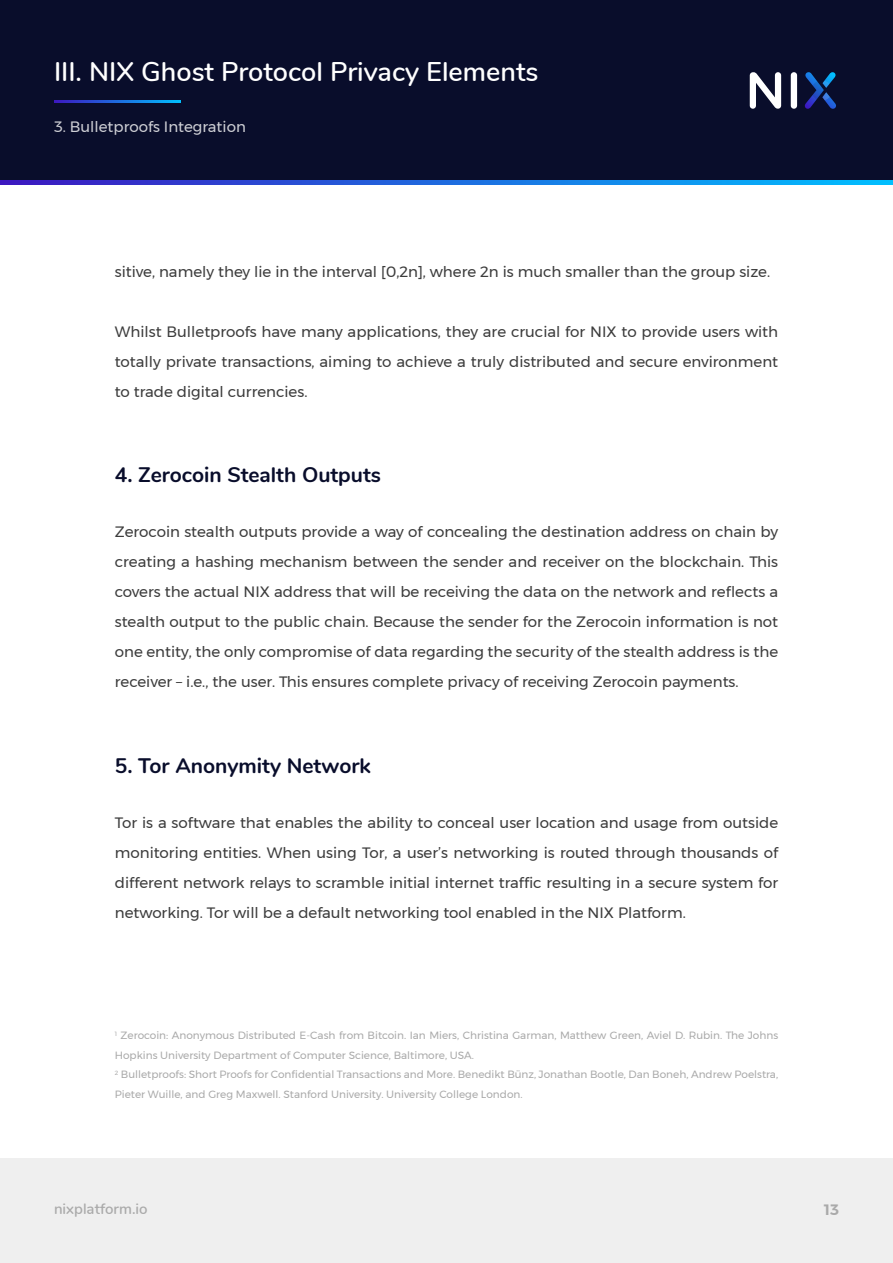
<style>
.page{position:relative;width:893px;height:1263px;background:#fff}
.page>*{position:absolute;margin:0;border:0;box-sizing:border-box;transform-origin:0 0}
.t1{font:600 27px "Nunito";color:#fff}
.t2{font:700 21px "Nunito";color:#090d2b}
.t3{font:15px/30px "Montserrat";color:#3c3c3c;text-align:justify}
.t4{font:15px "Montserrat";color:#fff}
.t5{font:600 15px "Nunito";color:#aaa}
.t6{font:600 15px "Montserrat";color:#aaa}
.t7{font:10.5px/19.5px "Montserrat";color:#aaa}
</style>
<div class="page">
<div style="left:0;top:0;width:893px;height:181px;background:#090d2b"></div>
<svg style="left:54px;top:101px;width:126px;height:1px"></svg>
<svg style="left:1px;top:180px;width:892px;height:4px;background:#1e6bde"></svg>
<hr style="left:0;top:1159px;width:1px;height:104px;background:#efefef">
<div style="left:1px;top:1159px;width:892px;height:104px;background:#efefef"></div>
<svg style="left:750px;top:72px;width:31px;height:37px"></svg>
<div style="left:791px;top:72px;width:6px;height:37px;background:#fff;border-radius:3px"></div>
<svg style="left:805px;top:72px;width:31px;height:37px"></svg>
<h1 class="t1" style="left:54px;top:52px;width:486px">III. NIX Ghost Protocol Privacy Elements</h1>
<p class="t4" style="left:54px;top:115px;width:193px">3. Bulletproofs Integration</p>
<p class="t3" style="left:115px;top:256px;width:657px">sitive, namely they lie in the interval [0,2n], where 2n is much smaller than the group size.</p>
<p class="t3" style="left:115px;top:316px;width:665px">Whilst Bulletproofs have many applications, they are crucial for NIX to provide users with totally private transactions, aiming to achieve a truly distributed and secure environment to trade digital currencies.</p>
<h2 class="t2" style="left:115px;top:459px;width:268px">4. Zerocoin Stealth Outputs</h2>
<p class="t3" style="left:115px;top:517px;width:665px">Zerocoin stealth outputs provide a way of concealing the destination address on chain by creating a hashing mechanism between the sender and receiver on the blockchain. This covers the actual NIX address that will be receiving the data on the network and reflects a stealth output to the public chain. Because the sender for the Zerocoin information is not one entity, the only compromise of data regarding the security of the stealth address is the receiver – i.e., the user. This ensures complete privacy of receiving Zerocoin payments.</p>
<h2 class="t2" style="left:115px;top:750px;width:257px">5. Tor Anonymity Network</h2>
<p class="t3" style="left:115px;top:807px;width:665px">Tor is a software that enables the ability to conceal user location and usage from outside monitoring entities. When using Tor, a user’s networking is routed through thousands of different network relays to scramble initial internet traffic resulting in a secure system for networking. Tor will be a default networking tool enabled in the NIX Platform.</p>
<p class="t7" style="left:115px;top:1026px;width:665px"><sup>1</sup> Zerocoin: Anonymous Distributed E-Cash from Bitcoin. Ian Miers, Christina Garman, Matthew Green, Aviel D. Rubin. The Johns Hopkins University Department of Computer Science, Baltimore, USA.<br><sup>2</sup> Bulletproofs: Short Proofs for Confidential Transactions and More. Benedikt Bünz, Jonathan Bootle, Dan Boneh, Andrew Poelstra, Pieter Wuille, and Greg Maxwell. Stanford University. University College London.</p>
<p class="t5" style="left:54px;top:1197px;width:95px">nixplatform.io</p>
<p class="t6" style="left:824px;top:1198px;width:16px">13</p>
</div>
